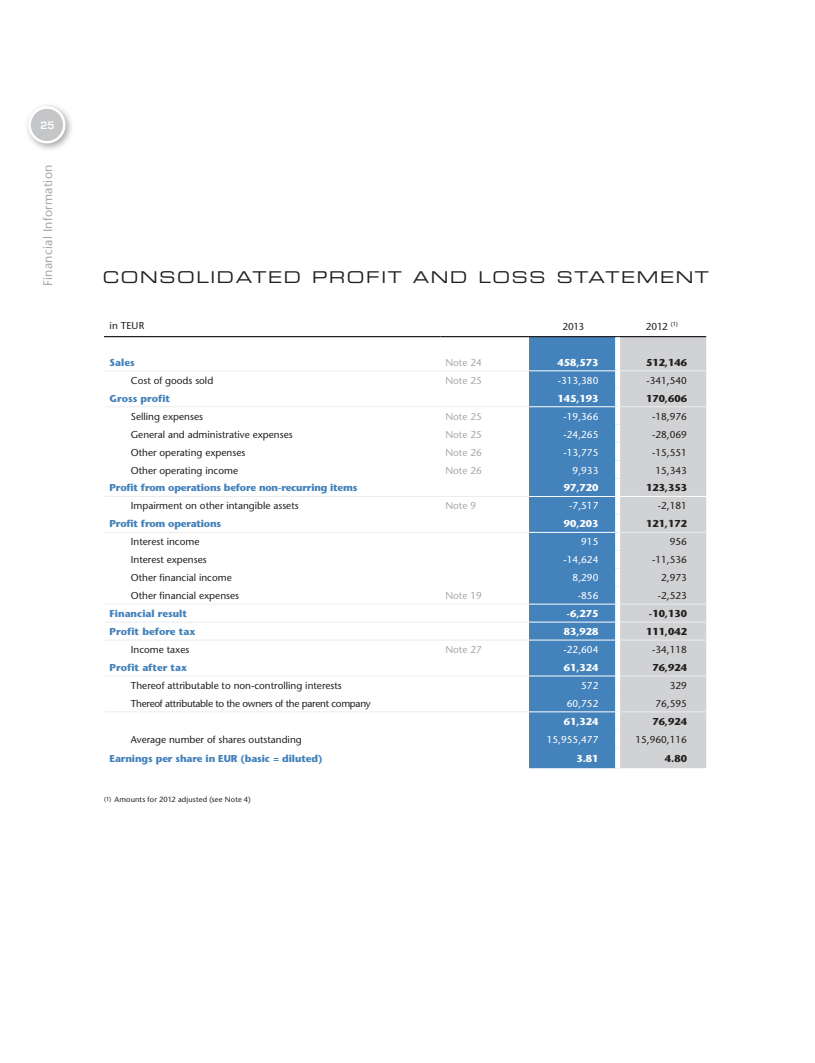
<style>
.page{position:relative;width:815px;height:1063px;background:#fff}
.page>*{position:absolute;margin:0;border:0;box-sizing:border-box;transform-origin:0 0}
.Überschrift_Tabellen{font:16.25px "Eurostile Extended Two";letter-spacing:.1em;color:#231f20}
.t1{font:12.5px "Stone Sans";letter-spacing:.02em;color:#a8a9ad}
.Fließ{font:10px "Stone Sans";color:#231f20}
.t2{font:700 10px "Stone Sans";letter-spacing:-.01em;color:#4482bb}
.t3{font:10px "Stone Sans";color:#fff}
.t4{font:700 10px "Stone Sans";color:#231f20}
.t5{font:700 10px "Stone Sans";color:#fff}
.t6{font:10px "Stone Sans";color:#a8a9ad}
.Fließ-2{font:10px "Stone Sans";letter-spacing:-.03em;color:#231f20}
.t7{font:600 10px "Eurostile";color:#fff}
.Fußtext{font:7.5px "Stone Sans";letter-spacing:.02em;color:#231f20}
.s1{font-size:5.88px}
</style>
<div class="page">
<div style="left:24px;top:102px;width:51px;height:51px;background:#231f20;opacity:.4"></div>
<div style="left:30px;top:108px;width:34px;height:34px;background:#c5c6c8;border-radius:50%"></div>
<div style="left:28px;top:106px;width:38px;height:38px;border:2px solid #fff;border-radius:50%"></div>
<div style="left:529px;top:337px;width:86px;height:431px;background:#4482bb"></div>
<div style="left:620px;top:337px;width:86px;height:431px;background:#d1d2d4"></div>
<hr style="left:105px;top:371px;width:335px;height:1px;background:#ececee">
<hr style="left:440px;top:371px;width:89px;height:1px;background:#ececee">
<hr style="left:105px;top:406px;width:335px;height:1px;background:#ececee">
<hr style="left:440px;top:406px;width:89px;height:1px;background:#ececee">
<hr style="left:105px;top:532px;width:335px;height:1px;background:#ececee">
<hr style="left:440px;top:532px;width:89px;height:1px;background:#ececee">
<hr style="left:105px;top:640px;width:335px;height:1px;background:#ececee">
<hr style="left:440px;top:640px;width:89px;height:1px;background:#ececee">
<hr style="left:105px;top:622px;width:335px;height:1px;background:#ececee">
<hr style="left:440px;top:622px;width:89px;height:1px;background:#ececee">
<hr style="left:105px;top:676px;width:335px;height:1px;background:#ececee">
<hr style="left:440px;top:676px;width:89px;height:1px;background:#ececee">
<hr style="left:105px;top:712px;width:335px;height:1px;background:#ececee">
<hr style="left:440px;top:712px;width:89px;height:1px;background:#ececee">
<hr style="left:105px;top:604px;width:335px;height:1px;background:#ececee">
<hr style="left:440px;top:604px;width:89px;height:1px;background:#ececee">
<hr style="left:104px;top:336px;width:336px;height:1px;background:#231f20">
<hr style="left:440px;top:336px;width:89px;height:1px;background:#231f20">
<hr style="left:529px;top:336px;width:89px;height:1px;background:#231f20">
<hr style="left:618px;top:336px;width:88px;height:1px;background:#231f20">
<hr style="left:529px;top:371px;width:86px;height:1px;background:#fff">
<hr style="left:620px;top:371px;width:86px;height:1px;background:#ececee">
<hr style="left:529px;top:406px;width:86px;height:1px;background:#fff">
<hr style="left:620px;top:406px;width:86px;height:1px;background:#ececee">
<hr style="left:529px;top:532px;width:86px;height:1px;background:#fff">
<hr style="left:620px;top:532px;width:86px;height:1px;background:#ececee">
<hr style="left:529px;top:604px;width:86px;height:1px;background:#fff">
<hr style="left:620px;top:604px;width:86px;height:1px;background:#ececee">
<hr style="left:529px;top:622px;width:86px;height:1px;background:#fff">
<hr style="left:529px;top:640px;width:86px;height:1px;background:#fff">
<hr style="left:620px;top:622px;width:86px;height:1px;background:#ececee">
<hr style="left:620px;top:640px;width:86px;height:1px;background:#ececee">
<hr style="left:529px;top:676px;width:86px;height:1px;background:#fff">
<hr style="left:620px;top:676px;width:86px;height:1px;background:#ececee">
<hr style="left:529px;top:712px;width:86px;height:1px;background:#fff">
<hr style="left:620px;top:712px;width:86px;height:1px;background:#ececee">
<hr style="left:529px;top:496px;width:89px;height:1px;background:#fff">
<hr style="left:618px;top:496px;width:88px;height:1px;background:#fff">
<hr style="left:105px;top:496px;width:335px;height:1px;background:#ececee">
<hr style="left:440px;top:496px;width:89px;height:1px;background:#ececee">
<p class="t7" style="left:41px;top:120px;width:16px">25</p>
<p class="t1" style="left:40px;top:286px;width:123px;rotate:-90deg">Financial Information</p>
<p class="Überschrift_Tabellen" style="left:103px;top:266px;width:608px">CONSOLIDATED PROFIT AND LOSS STATEMENT</p>
<p class="Fließ" style="left:110px;top:320px;width:36px">in TEUR</p>
<p class="Fließ" style="left:562px;top:320px;width:23px">2013</p>
<p class="Fließ" style="left:646px;top:320px;width:34px">2012 <sup>(1)</sup></p>
<p class="t2" style="left:110px;top:356px;width:27px">Sales</p>
<p class="t6" style="left:445px;top:356px;width:38px">Note 24</p>
<p class="t5" style="left:557px;top:356px;width:42px">458,573</p>
<p class="t4" style="left:646px;top:356px;width:42px">512,146</p>
<p class="Fließ" style="left:131px;top:374px;width:84px">Cost of goods sold</p>
<p class="t6" style="left:445px;top:374px;width:38px">Note 25</p>
<p class="t3" style="left:558px;top:374px;width:42px">-313,380</p>
<p class="Fließ" style="left:646px;top:374px;width:42px">-341,540</p>
<p class="t2" style="left:110px;top:392px;width:62px">Gross profit</p>
<p class="t5" style="left:557px;top:392px;width:42px">145,193</p>
<p class="t4" style="left:646px;top:392px;width:42px">170,606</p>
<p class="Fließ" style="left:131px;top:410px;width:74px">Selling expenses</p>
<p class="t6" style="left:445px;top:410px;width:38px">Note 25</p>
<p class="t3" style="left:564px;top:410px;width:36px">-19,366</p>
<p class="Fließ" style="left:652px;top:410px;width:36px">-18,976</p>
<p class="Fließ" style="left:131px;top:428px;width:163px">General and administrative expenses</p>
<p class="t6" style="left:445px;top:428px;width:38px">Note 25</p>
<p class="t3" style="left:564px;top:428px;width:36px">-24,265</p>
<p class="Fließ" style="left:652px;top:428px;width:36px">-28,069</p>
<p class="Fließ" style="left:131px;top:446px;width:116px">Other operating expenses</p>
<p class="t6" style="left:445px;top:446px;width:38px">Note 26</p>
<p class="t3" style="left:564px;top:446px;width:36px">-13,775</p>
<p class="Fließ" style="left:652px;top:446px;width:36px">-15,551</p>
<p class="Fließ" style="left:131px;top:464px;width:109px">Other operating income</p>
<p class="t6" style="left:445px;top:464px;width:38px">Note 26</p>
<p class="t3" style="left:573px;top:464px;width:27px">9,933</p>
<p class="Fließ" style="left:655px;top:464px;width:33px">15,343</p>
<p class="t2" style="left:110px;top:482px;width:249px">Profit from operations before non-recurring items</p>
<p class="t5" style="left:564px;top:482px;width:36px">97,720</p>
<p class="t4" style="left:646px;top:482px;width:42px">123,353</p>
<p class="Fließ" style="left:131px;top:500px;width:169px">Impairment on other intangible assets</p>
<p class="t6" style="left:445px;top:500px;width:32px">Note 9</p>
<p class="t3" style="left:569px;top:500px;width:31px">-7,517</p>
<p class="Fließ" style="left:658px;top:500px;width:31px">-2,181</p>
<p class="t2" style="left:110px;top:518px;width:113px">Profit from operations</p>
<p class="t5" style="left:564px;top:518px;width:36px">90,203</p>
<p class="t4" style="left:646px;top:518px;width:42px">121,172</p>
<p class="Fließ" style="left:131px;top:536px;width:70px">Interest income</p>
<p class="t3" style="left:581px;top:536px;width:19px">915</p>
<p class="Fließ" style="left:670px;top:536px;width:19px">956</p>
<p class="Fließ" style="left:131px;top:554px;width:77px">Interest expenses</p>
<p class="t3" style="left:564px;top:554px;width:36px">-14,624</p>
<p class="Fließ" style="left:652px;top:554px;width:36px">-11,536</p>
<p class="Fließ" style="left:131px;top:572px;width:102px">Other financial income</p>
<p class="t3" style="left:573px;top:572px;width:27px">8,290</p>
<p class="Fließ" style="left:661px;top:572px;width:27px">2,973</p>
<p class="Fließ" style="left:131px;top:590px;width:110px">Other financial expenses</p>
<p class="t6" style="left:445px;top:590px;width:38px">Note 19</p>
<p class="t3" style="left:578px;top:590px;width:22px">-856</p>
<p class="Fließ" style="left:658px;top:590px;width:31px">-2,523</p>
<p class="t2" style="left:110px;top:607px;width:79px">Financial result</p>
<p class="t5" style="left:567px;top:607px;width:33px">-6,275</p>
<p class="t4" style="left:649px;top:607px;width:40px">-10,130</p>
<p class="t2" style="left:110px;top:625px;width:87px">Profit before tax</p>
<p class="t5" style="left:564px;top:625px;width:36px">83,928</p>
<p class="t4" style="left:646px;top:625px;width:42px">111,042</p>
<p class="Fließ" style="left:131px;top:643px;width:60px">Income taxes</p>
<p class="t6" style="left:445px;top:643px;width:38px">Note 27</p>
<p class="t3" style="left:564px;top:643px;width:36px">-22,604</p>
<p class="Fließ" style="left:652px;top:643px;width:36px">-34,118</p>
<p class="t2" style="left:110px;top:661px;width:79px">Profit after tax</p>
<p class="t5" style="left:564px;top:661px;width:36px">61,324</p>
<p class="t4" style="left:652px;top:661px;width:36px">76,924</p>
<p class="Fließ" style="left:131px;top:679px;width:212px">Thereof attributable to non-controlling interests</p>
<p class="t3" style="left:581px;top:679px;width:19px">572</p>
<p class="Fließ" style="left:670px;top:679px;width:19px">329</p>
<p class="Fließ-2" style="left:131px;top:697px;width:241px">Thereof attributable to the owners of the parent company</p>
<p class="t3" style="left:567px;top:697px;width:33px">60,752</p>
<p class="Fließ" style="left:655px;top:697px;width:33px">76,595</p>
<p class="t5" style="left:564px;top:715px;width:36px">61,324</p>
<p class="t4" style="left:652px;top:715px;width:36px">76,924</p>
<p class="Fließ" style="left:131px;top:733px;width:172px">Average number of shares outstanding</p>
<p class="t3" style="left:547px;top:733px;width:53px">15,955,477</p>
<p class="Fließ" style="left:635px;top:733px;width:53px">15,960,116</p>
<p class="t2" style="left:110px;top:752px;width:214px">Earnings per share in EUR (basic = diluted)</p>
<p class="t5" style="left:576px;top:752px;width:24px">3.81</p>
<p class="t4" style="left:665px;top:752px;width:24px">4.80</p>
<p class="Fußtext" style="left:104px;top:795px;width:148px"><span class="s1">(1)</span> Amounts for 2012 adjusted (see Note 4)</p>
</div>
